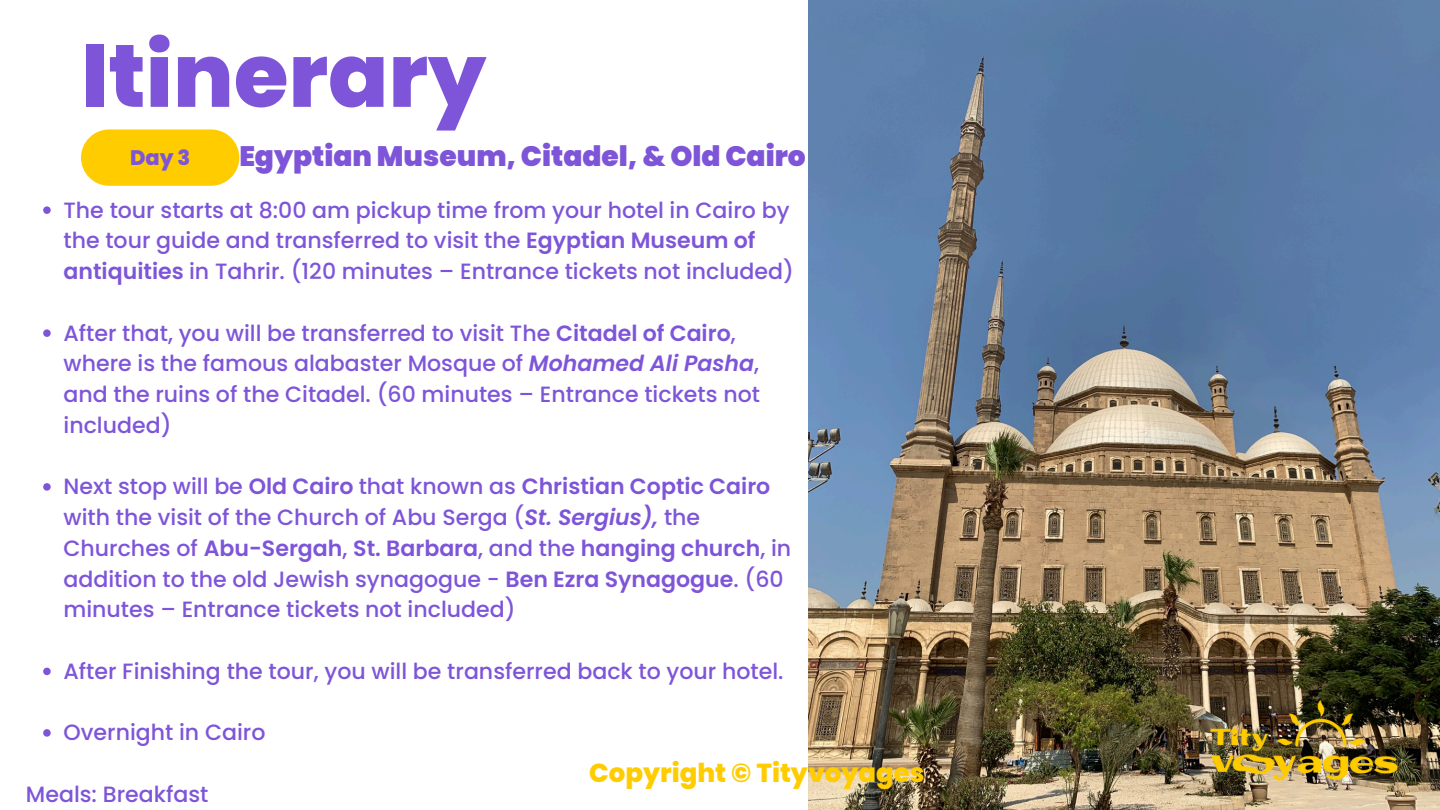
<style>
.page{position:relative;width:1440px;height:810px;background:#fff}
.page>*{position:absolute;margin:0;border:0;box-sizing:border-box;transform-origin:0 0}
.t1{font:800 88.7px "Poppins";color:#7e55d9}
.t2{font:900 28.1px "Poppins";color:#7e55d9}
.t3{font:800 26px "Poppins";color:#fc0}
.t4{font:500 22.1px/30.8px "Poppins";color:#7e55d9}
.t5{font:800 21px "Poppins";color:#7e55d9}
.s1{font-weight:600}
.s2{font-weight:600;font-style:italic}
</style>
<div class="page">
<div style="left:81px;top:129px;width:158px;height:57px;background:#fc0;border-radius:28px"></div>
<img style="left:808px;top:0;width:632px;height:810px">
<img style="left:1198px;top:691px;width:212px;height:99px">
<svg style="left:43px;top:206px;width:8px;height:8px"></svg>
<svg style="left:43px;top:329px;width:8px;height:8px"></svg>
<svg style="left:43px;top:483px;width:8px;height:8px"></svg>
<svg style="left:43px;top:668px;width:8px;height:7px"></svg>
<svg style="left:43px;top:729px;width:8px;height:8px"></svg>
<h3 class="t1" style="left:81px;top:14px;width:407px">Itinerary</h3>
<h2 class="t2" style="left:239px;top:137px;width:568px">Egyptian Museum, Citadel, &amp; Old Cairo</h2>
<p class="t4" style="left:64px;top:195px;width:732px">The tour starts at 8:00 am pickup time from your hotel in Cairo by the tour guide and transferred to visit the <span class="s1">Egyptian Museum of antiquities</span> in Tahrir. (120 minutes – Entrance tickets not included)</p>
<p class="t4" style="left:64px;top:318px;width:698px">After that, you will be transferred to visit The <span class="s1">Citadel of Cairo</span>, where is the famous alabaster Mosque of <span class="s2">Mohamed Ali Pasha</span>, and the ruins of the Citadel. (60 minutes – Entrance tickets not included)</p>
<p class="t4" style="left:64px;top:471px;width:729px">Next stop will be <span class="s1">Old Cairo</span> that known as <span class="s1">Christian Coptic Cairo </span>with the visit of the Church of Abu Serga (<span class="s2">St. Sergius),</span> the Churches of <span class="s1">Abu-Sergah</span>, <span class="s1">St. Barbara</span>, and the <span class="s1">hanging church</span>, in addition to the old Jewish synagogue - <span class="s1">Ben Ezra Synagogue</span>. (60 minutes – Entrance tickets not included)</p>
<p class="t5" style="left:130px;top:143px;width:62px">Day 3</p>
<p class="t4" style="left:64px;top:656px;width:722px">After Finishing the tour, you will be transferred back to your hotel.</p>
<p class="t4" style="left:64px;top:717px;width:203px">Overnight in Cairo</p>
<h3 class="t4" style="left:26px;top:779px;width:184px">Meals: Breakfast</h3>
<h2 class="t3" style="left:589px;top:754px;width:337px">Copyright © Tityvoyages</h2>
</div>
